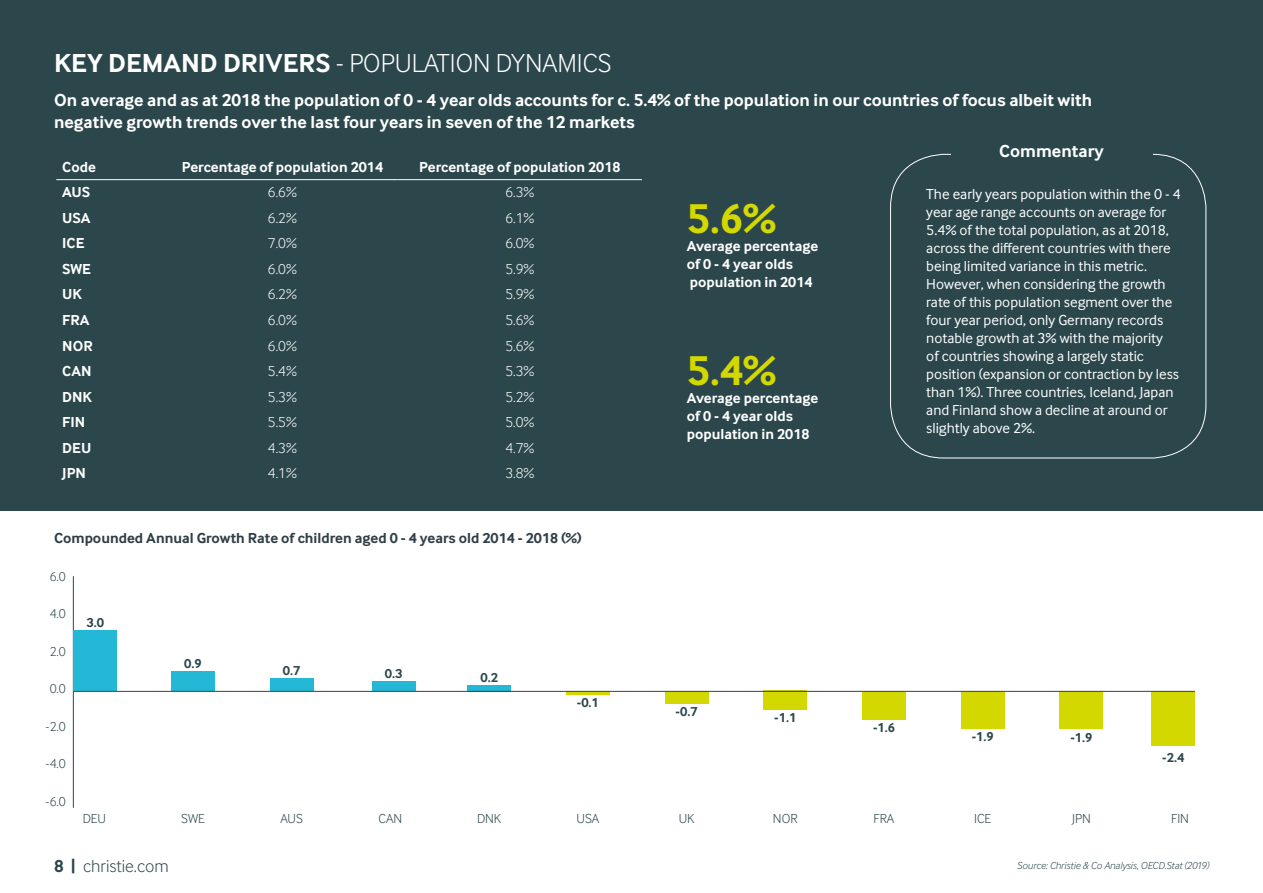
<style>
.page{position:relative;width:1263px;height:893px;background:#fff}
.page>*{position:absolute;margin:0;border:0;box-sizing:border-box;transform-origin:0 0}
.t1{font:700 43.5px "Inter Face";color:#d3d800}
.t2{font:300 27px "Inter Face";color:#fff}
.t3{font:700 18px/21.6px "Inter Face";color:#fff}
.t4{font:300 18px "Inter Face";color:#2b474c}
.t5{font:15px/18px "Inter Face";color:#fff}
.t6{font:700 15px/18px "Inter Face";color:#fff}
.t7{font:300 15px "Inter Face";color:#fff}
.t8{font:700 15px "Inter Face";color:#303e47}
.t9{font:300 13.5px "Inter Face";color:#2b474c}
.t10{font:700 13.5px "Inter Face";color:#2b474c}
.t11{font:italic 300 10.5px "Inter Face";color:#2b474c}
.s1{font-weight:700}
</style>
<div class="page">
<div style="left:0;top:0;width:1263px;height:510px;background:#2b474c"></div>
<hr style="left:73px;top:576px;width:1px;height:232px;background:#2b474c">
<div style="left:74px;top:630px;width:43px;height:61px;background:#23b9d6"></div>
<div style="left:171px;top:672px;width:44px;height:19px;background:#23b9d6"></div>
<div style="left:270px;top:678px;width:43px;height:13px;background:#23b9d6"></div>
<div style="left:372px;top:681px;width:43px;height:10px;background:#23b9d6"></div>
<div style="left:467px;top:685px;width:44px;height:6px;background:#23b9d6"></div>
<hr style="left:566px;top:691px;width:43px;height:3px;background:#d3d800">
<div style="left:665px;top:692px;width:43px;height:12px;background:#d3d800"></div>
<div style="left:764px;top:691px;width:43px;height:19px;background:#d3d800"></div>
<div style="left:862px;top:692px;width:44px;height:28px;background:#d3d800"></div>
<div style="left:961px;top:691px;width:43px;height:38px;background:#d3d800"></div>
<div style="left:1060px;top:691px;width:43px;height:38px;background:#d3d800"></div>
<div style="left:1152px;top:691px;width:43px;height:54px;background:#d3d800"></div>
<hr style="left:56px;top:179px;width:111px;height:1px;background:#fff">
<hr style="left:167px;top:179px;width:231px;height:1px;background:#fff">
<hr style="left:398px;top:179px;width:244px;height:1px;background:#fff">
<hr style="left:73px;top:691px;width:1122px;height:1px;background:#2b474c">
<h2 class="t2" style="left:54px;top:48px;width:559px"><span class="s1">KEY DEMAND DRIVERS</span> - POPULATION DYNAMICS</h2>
<p class="t3" style="left:54px;top:90px;width:1040px">On average and as at 2018 the population of 0 - 4 year olds accounts for c. 5.4% of the population in our countries of focus albeit with negative growth trends over the last four years in seven of the 12 markets</p>
<p class="t6" style="left:62px;top:158px;width:35px">Code</p>
<p class="t6" style="left:182px;top:158px;width:203px">Percentage of population 2014</p>
<p class="t6" style="left:419px;top:158px;width:203px">Percentage of population 2018</p>
<p class="t6" style="left:62px;top:183px;width:29px">AUS</p>
<p class="t7" style="left:268px;top:184px;width:30px">6.6%</p>
<p class="t7" style="left:505px;top:184px;width:30px">6.3%</p>
<p class="t6" style="left:62px;top:209px;width:30px">USA</p>
<p class="t7" style="left:268px;top:209px;width:30px">6.2%</p>
<p class="t7" style="left:505px;top:209px;width:30px">6.1%</p>
<p class="t6" style="left:62px;top:234px;width:24px">ICE</p>
<p class="t7" style="left:268px;top:235px;width:30px">7.0%</p>
<p class="t7" style="left:505px;top:235px;width:30px">6.0%</p>
<p class="t6" style="left:62px;top:260px;width:30px">SWE</p>
<p class="t7" style="left:268px;top:260px;width:30px">6.0%</p>
<p class="t7" style="left:505px;top:260px;width:30px">5.9%</p>
<p class="t6" style="left:62px;top:285px;width:21px">UK</p>
<p class="t7" style="left:268px;top:286px;width:30px">6.2%</p>
<p class="t7" style="left:505px;top:286px;width:30px">5.9%</p>
<p class="t6" style="left:62px;top:311px;width:29px">FRA</p>
<p class="t7" style="left:268px;top:312px;width:30px">6.0%</p>
<p class="t7" style="left:505px;top:312px;width:30px">5.6%</p>
<p class="t6" style="left:62px;top:336px;width:32px">NOR</p>
<p class="t7" style="left:268px;top:337px;width:30px">6.0%</p>
<p class="t7" style="left:505px;top:337px;width:30px">5.6%</p>
<p class="t6" style="left:62px;top:362px;width:31px">CAN</p>
<p class="t7" style="left:268px;top:363px;width:30px">5.4%</p>
<p class="t7" style="left:505px;top:363px;width:30px">5.3%</p>
<p class="t6" style="left:62px;top:387px;width:31px">DNK</p>
<p class="t7" style="left:268px;top:388px;width:30px">5.3%</p>
<p class="t7" style="left:505px;top:388px;width:30px">5.2%</p>
<p class="t6" style="left:62px;top:413px;width:24px">FIN</p>
<p class="t7" style="left:268px;top:414px;width:30px">5.5%</p>
<p class="t7" style="left:505px;top:414px;width:30px">5.0%</p>
<p class="t6" style="left:62px;top:439px;width:31px">DEU</p>
<p class="t7" style="left:268px;top:439px;width:30px">4.3%</p>
<p class="t7" style="left:505px;top:439px;width:30px">4.7%</p>
<p class="t6" style="left:62px;top:464px;width:25px">JPN</p>
<p class="t7" style="left:268px;top:465px;width:30px">4.1%</p>
<p class="t7" style="left:505px;top:465px;width:30px">3.8%</p>
<p class="t8" style="left:54px;top:529px;width:529px">Compounded Annual Growth Rate of children aged 0 - 4 years old 2014 - 2018 (%)</p>
<p class="t9" style="left:50px;top:569px;width:18px">6.0</p>
<p class="t9" style="left:50px;top:606px;width:18px">4.0</p>
<p class="t9" style="left:50px;top:644px;width:18px">2.0</p>
<p class="t9" style="left:50px;top:681px;width:18px">0.0</p>
<p class="t9" style="left:46px;top:719px;width:22px">-2.0</p>
<p class="t9" style="left:46px;top:756px;width:22px">-4.0</p>
<p class="t9" style="left:46px;top:794px;width:22px">-6.0</p>
<p class="t10" style="left:86px;top:614px;width:19px">3.0</p>
<p class="t10" style="left:184px;top:656px;width:19px">0.9</p>
<p class="t10" style="left:283px;top:663px;width:19px">0.7</p>
<p class="t10" style="left:385px;top:665px;width:19px">0.3</p>
<p class="t10" style="left:480px;top:669px;width:19px">0.2</p>
<p class="t10" style="left:577px;top:694px;width:24px">-0.1</p>
<h1 class="t1" style="left:687px;top:194px;width:90px">5.6%</h1>
<p class="t6" style="left:687px;top:237px;width:133px">Average percentage of 0 - 4 year olds population in 2014</p>
<h1 class="t1" style="left:687px;top:345px;width:90px">5.4%</h1>
<p class="t6" style="left:687px;top:389px;width:133px">Average percentage of 0 - 4 year olds population in 2018</p>
<p class="t3" style="left:999px;top:140px;width:106px">Commentary</p>
<p class="t5" style="left:926px;top:185px;width:256px">The early years population within the 0 - 4 year age range accounts on average for 5.4% of the total population, as at 2018, across the different countries with there being limited variance in this metric.<br>However, when considering the growth rate of this population segment over the four year period, only Germany records notable growth at 3% with the majority<br>of countries showing a largely static position (expansion or contraction by less than 1%). Three countries, Iceland, Japan and Finland show a decline at around or slightly above 2%.</p>
<p class="t10" style="left:676px;top:704px;width:24px">-0.7</p>
<p class="t10" style="left:774px;top:710px;width:24px">-1.1</p>
<p class="t10" style="left:873px;top:719px;width:24px">-1.6</p>
<p class="t10" style="left:972px;top:729px;width:24px">-1.9</p>
<p class="t10" style="left:1070px;top:730px;width:24px">-1.9</p>
<p class="t10" style="left:1162px;top:749px;width:24px">-2.4</p>
<p class="t9" style="left:83px;top:811px;width:25px">DEU</p>
<p class="t9" style="left:181px;top:811px;width:25px">SWE</p>
<p class="t9" style="left:281px;top:811px;width:24px">AUS</p>
<p class="t9" style="left:379px;top:811px;width:25px">CAN</p>
<p class="t9" style="left:477px;top:811px;width:26px">DNK</p>
<p class="t9" style="left:576px;top:811px;width:24px">USA</p>
<p class="t9" style="left:679px;top:811px;width:17px">UK</p>
<p class="t9" style="left:773px;top:811px;width:26px">NOR</p>
<p class="t9" style="left:874px;top:811px;width:22px">FRA</p>
<p class="t9" style="left:974px;top:811px;width:19px">ICE</p>
<p class="t9" style="left:1072px;top:811px;width:20px">JPN</p>
<p class="t9" style="left:1171px;top:811px;width:19px">FIN</p>
<p class="t4" style="left:54px;top:856px;width:116px"><span class="s1">8 |</span> christie.com</p>
<p class="t11" style="left:1017px;top:860px;width:194px">Source: Christie &amp; Co Analysis, OECD.Stat (2019)</p>
</div>
